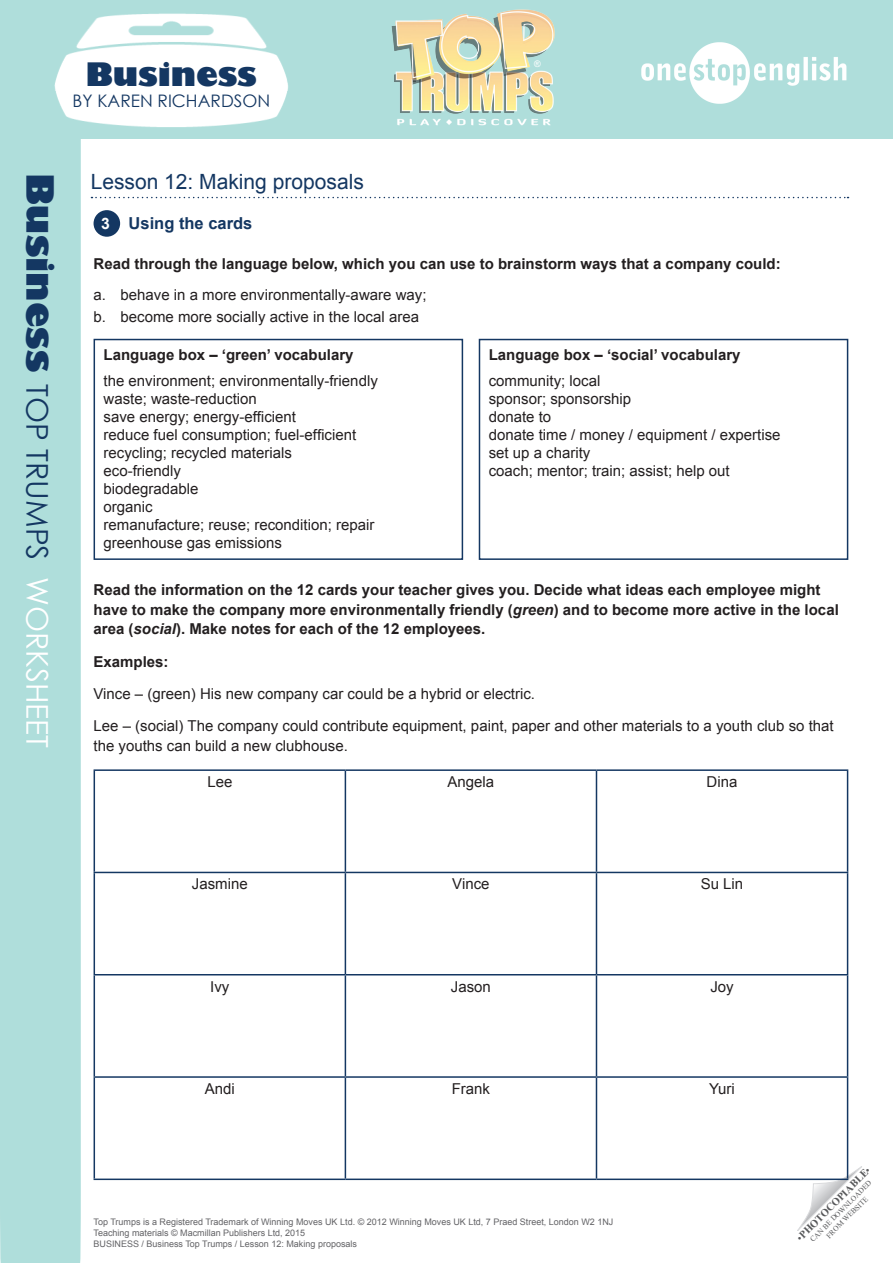
<style>
.page{position:relative;width:893px;height:1263px;background:#fff}
.page>*{position:absolute;margin:0;border:0;box-sizing:border-box;transform-origin:0 0}
.t1{font:800 31.5px "Gill Sans";color:#143762}
.copy{font:30px "Century Gothic";color:#143762}
.t2{font:21px "Arial";color:#143762}
.t3{font:17.25px "Century Gothic";color:#143762}
.copy-2{font:700 16.5px "Arial";color:#143762}
.copy-3{font:700 15.75px "Arial";color:#fff}
.copy-4{font:15px/19.5px "Arial";color:#231f20}
.copy-5{font:700 15px/19.5px "Arial";color:#231f20}
.t4{font:700 10.5px "Times New Roman";color:#57585a}
.t5{font:9px/10.8px "Arial";color:#636366}
.t6{font:9px "Arial";color:#fff}
.t7{font:7.5px/9px "Times New Roman";color:#57585a;text-align:center}
.s1{font-family:"Gill Sans";font-weight:800;font-size:36.6px}
.s2{color:#fff}
.s3{font-style:italic}
.s4{font-weight:400}
</style>
<div class="page">
<div style="left:0;top:0;width:893px;height:139px;background:#afdedb"></div>
<div style="left:0;top:139px;width:81px;height:1124px;background:#afdedb"></div>
<svg style="left:797px;top:1166px;width:65px;height:65px"></svg>
<img style="left:391px;top:9px;width:164px;height:117px">
<img style="left:49px;top:13px;width:239px;height:155px">
<svg style="left:91px;top:197px;width:757px;height:1px"></svg>
<img style="left:641px;top:42px;width:206px;height:62px">
<hr style="left:94px;top:769px;width:251px;height:2px;background:#143762">
<hr style="left:94px;top:771px;width:1px;height:101px;background:#143762">
<hr style="left:345px;top:769px;width:251px;height:2px;background:#143762">
<hr style="left:345px;top:771px;width:1px;height:101px;background:#143762">
<hr style="left:596px;top:769px;width:252px;height:2px;background:#143762">
<hr style="left:596px;top:771px;width:1px;height:101px;background:#143762">
<hr style="left:847px;top:771px;width:1px;height:101px;background:#143762">
<hr style="left:94px;top:872px;width:251px;height:1px;background:#143762">
<hr style="left:94px;top:873px;width:1px;height:101px;background:#143762">
<hr style="left:345px;top:872px;width:251px;height:1px;background:#143762">
<hr style="left:345px;top:873px;width:1px;height:101px;background:#143762">
<hr style="left:596px;top:872px;width:252px;height:1px;background:#143762">
<hr style="left:596px;top:873px;width:1px;height:101px;background:#143762">
<hr style="left:847px;top:873px;width:1px;height:101px;background:#143762">
<hr style="left:94px;top:974px;width:251px;height:1px;background:#143762">
<hr style="left:94px;top:975px;width:1px;height:101px;background:#143762">
<hr style="left:345px;top:974px;width:251px;height:1px;background:#143762">
<hr style="left:345px;top:975px;width:1px;height:101px;background:#143762">
<hr style="left:596px;top:974px;width:252px;height:1px;background:#143762">
<hr style="left:596px;top:975px;width:1px;height:101px;background:#143762">
<hr style="left:847px;top:975px;width:1px;height:101px;background:#143762">
<hr style="left:94px;top:1076px;width:251px;height:2px;background:#143762">
<hr style="left:94px;top:1078px;width:1px;height:100px;background:#143762">
<hr style="left:345px;top:1076px;width:251px;height:2px;background:#143762">
<hr style="left:345px;top:1078px;width:1px;height:100px;background:#143762">
<hr style="left:596px;top:1076px;width:252px;height:2px;background:#143762">
<hr style="left:596px;top:1078px;width:1px;height:100px;background:#143762">
<hr style="left:847px;top:1078px;width:1px;height:100px;background:#143762">
<hr style="left:94px;top:1178px;width:251px;height:2px;background:#143762">
<hr style="left:345px;top:1178px;width:251px;height:2px;background:#143762">
<hr style="left:596px;top:1178px;width:252px;height:2px;background:#143762">
<div style="left:94px;top:210px;width:26px;height:27px;background:#143762;border-radius:50%"></div>
<div style="left:94px;top:339px;width:369px;height:221px;border:2px solid #143762"></div>
<div style="left:479px;top:339px;width:369px;height:221px;border:2px solid #143762"></div>
<h1 class="t1" style="left:86px;top:55px;width:173px">Business</h1>
<p class="t3" style="left:72px;top:90px;width:199px">BY KAREN RICHARDSON</p>
<p class="t6" style="left:534px;top:58px;width:8px">®</p>
<p class="copy" style="left:56px;top:173px;width:576px;rotate:90deg"><span class="s1">Business</span> TOP TRUMPS <span class="s2">WORKSHEET</span></p>
<h3 class="t2" style="left:91px;top:167px;width:275px">Lesson 12: Making proposals</h3>
<p class="copy-2" style="left:129px;top:212px;width:125px">Using the cards</p>
<p class="copy-5" style="left:94px;top:254px;width:689px">Read through the language below, which you can use to brainstorm ways that a company could:</p>
<p class="copy-4" style="left:94px;top:285px;width:334px">a. behave in a more environmentally-aware way;</p>
<p class="copy-4" style="left:94px;top:307px;width:327px">b. become more socially active in the local area</p>
<p class="copy-3" style="left:101px;top:213px;width:10px">3</p>
<p class="copy-5" style="left:104px;top:345px;width:252px">Language box – ‘green’ vocabulary</p>
<p class="copy-4" style="left:104px;top:371px;width:276px">the environment; environmentally-friendly</p>
<p class="copy-4" style="left:104px;top:389px;width:155px">waste; waste-reduction</p>
<p class="copy-4" style="left:104px;top:407px;width:194px">save energy; energy-efficient</p>
<p class="copy-4" style="left:104px;top:425px;width:254px">reduce fuel consumption; fuel-efficient</p>
<p class="copy-4" style="left:104px;top:443px;width:190px">recycling; recycled materials</p>
<p class="copy-4" style="left:104px;top:461px;width:79px">eco-friendly</p>
<p class="copy-4" style="left:104px;top:479px;width:97px">biodegradable</p>
<p class="copy-4" style="left:104px;top:497px;width:51px">organic</p>
<p class="copy-4" style="left:104px;top:515px;width:272px">remanufacture; reuse; recondition; repair</p>
<p class="copy-4" style="left:104px;top:533px;width:180px">greenhouse gas emissions</p>
<p class="copy-5" style="left:489px;top:345px;width:253px">Language box – ‘social’ vocabulary</p>
<p class="copy-4" style="left:489px;top:371px;width:113px">community; local</p>
<p class="copy-4" style="left:489px;top:389px;width:144px">sponsor; sponsorship</p>
<p class="copy-4" style="left:489px;top:407px;width:64px">donate to</p>
<p class="copy-4" style="left:489px;top:425px;width:293px">donate time / money / equipment / expertise</p>
<p class="copy-4" style="left:489px;top:443px;width:103px">set up a charity</p>
<p class="copy-4" style="left:489px;top:461px;width:242px">coach; mentor; train; assist; help out</p>
<p class="copy-5" style="left:94px;top:581px;width:747px">Read the information on the 12 cards your teacher gives you. Decide what ideas each employee might have to make the company more environmentally friendly (<span class="s3">green</span>) and to become more active in the local area (<span class="s3">social</span>). Make notes for each of the 12 employees.</p>
<p class="copy-5" style="left:94px;top:652px;width:77px">Examples:</p>
<p class="copy-4" style="left:94px;top:684px;width:443px">Vince – (green) His new company car could be a hybrid or electric.</p>
<p class="copy-4" style="left:94px;top:716px;width:742px">Lee – (social) The company could contribute equipment, paint, paper and other materials to a youth club so that the youths can build a new clubhouse.</p>
<p class="copy-4" style="left:207px;top:772px;width:27px">Lee</p>
<p class="copy-4" style="left:448px;top:772px;width:48px">Angela</p>
<p class="copy-4" style="left:707px;top:772px;width:32px">Dina</p>
<p class="copy-4" style="left:192px;top:874px;width:57px">Jasmine</p>
<p class="copy-4" style="left:452px;top:874px;width:39px">Vince</p>
<p class="copy-4" style="left:701px;top:874px;width:44px">Su Lin</p>
<p class="copy-4" style="left:210px;top:977px;width:21px">Ivy</p>
<p class="copy-4" style="left:451px;top:977px;width:42px">Jason</p>
<p class="copy-4" style="left:710px;top:977px;width:25px">Joy</p>
<p class="copy-4" style="left:205px;top:1079px;width:32px">Andi</p>
<p class="copy-4" style="left:452px;top:1079px;width:40px">Frank</p>
<p class="copy-4" style="left:709px;top:1079px;width:27px">Yuri</p>
<p class="t5" style="left:94px;top:1217px;width:521px">Top Trumps is a Registered Trademark of Winning Moves UK Ltd. © 2012 Winning Moves UK Ltd, 7 Praed Street, London W2 1NJ<br>Teaching materials © Macmillan Publishers Ltd, 2015<br>BUSINESS / Business Top Trumps / Lesson 12: Making proposals</p>
<p class="t4" style="left:793px;top:1234px;width:101px;rotate:-45deg"><span class="s4">•</span>PHOTOCOPIABLE<span class="s4">•</span></p>
<p class="t7" style="left:808px;top:1237px;width:85px;rotate:-45deg">CAN BE DOWNLOADED<br>FROM WEBSITE</p>
</div>
